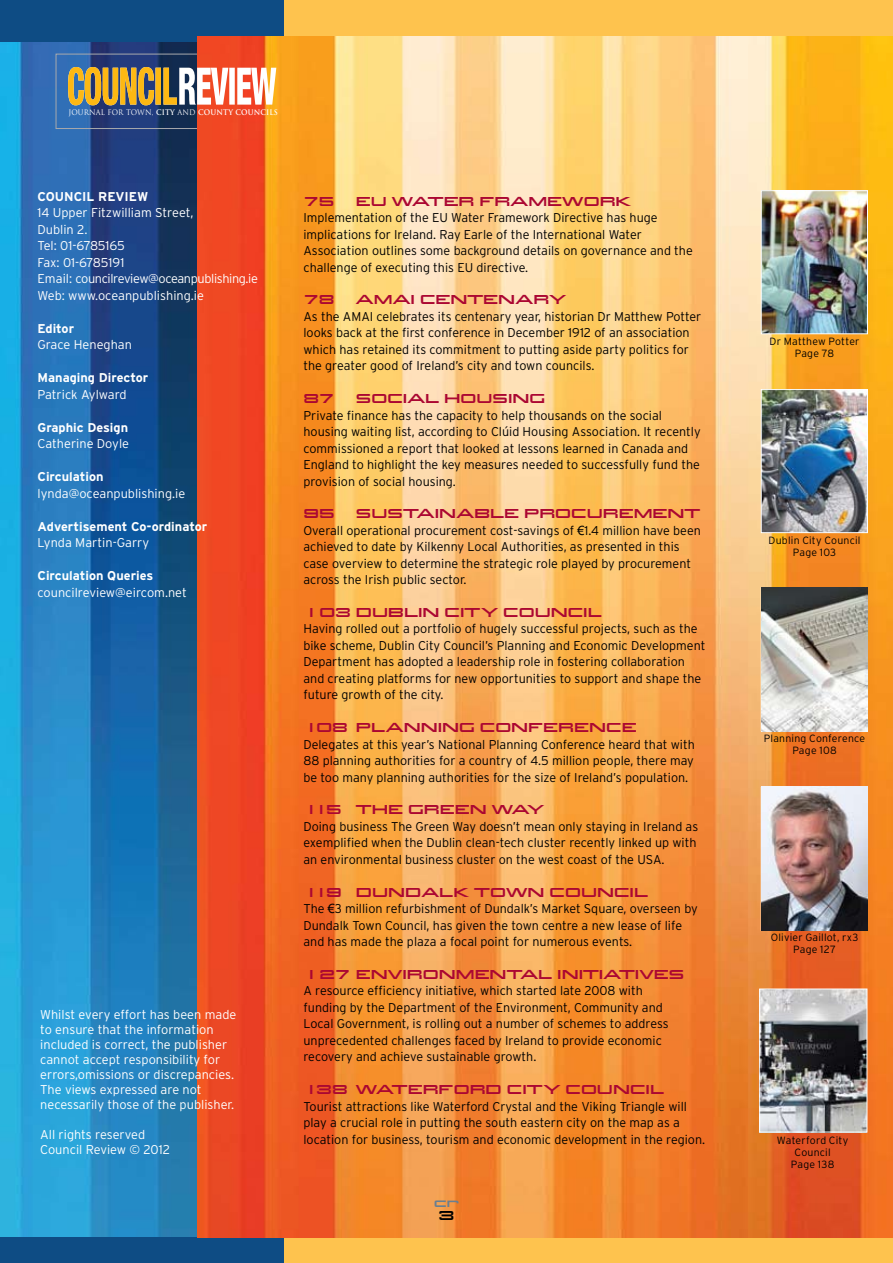
<style>
.page{position:relative;width:893px;height:1263px;background:#fff}
.page>*{position:absolute;margin:0;border:0;box-sizing:border-box;transform-origin:0 0}
.t1{font:13.5px "Aggie URWTOT Nor";color:#ab0732}
.t2{font:13.5px "Aggie URWTOT Nor";color:#6a7f90}
.t3{font:13.5px "Aggie URWTOT Nor";color:#000}
.t4{font:300 12.75px/16.5px "Interstate";color:#000}
.t5{font:300 12.75px/15px "Interstate";color:#fff}
.t6{font:700 12.75px "Interstate";color:#fff}
.t7{font:300 10.5px/12px "Interstate";letter-spacing:.02em;color:#000;text-align:center}
.t8{font:7.5px "Trajan Pro";letter-spacing:.02em;color:#fff;scale:.93 1}
.s1{font-weight:700}
.s2{font-family:"Arial";font-weight:400}
</style>
<div class="page">
<div style="left:253px;top:1199px;width:640px;height:64px;background:#fec34e"></div>
<div style="left:0;top:1198px;width:284px;height:65px;background:#0e4c84"></div>
<img style="left:0;top:41px;width:197px;height:1195px">
<div style="left:253px;top:0;width:640px;height:41px;background:#fec34e"></div>
<div style="left:0;top:0;width:284px;height:41px;background:#0e4c84"></div>
<img style="left:197px;top:37px;width:696px;height:1200px">
<svg style="left:68px;top:67px;width:208px;height:38px"></svg>
<img style="left:763px;top:192px;width:103px;height:140px">
<img style="left:763px;top:391px;width:103px;height:140px">
<img style="left:761px;top:588px;width:106px;height:143px">
<img style="left:761px;top:787px;width:106px;height:143px">
<div style="left:761px;top:190px;width:107px;height:144px;border:1px solid #fff"></div>
<div style="left:761px;top:389px;width:107px;height:144px;border:1px solid #fff"></div>
<img style="left:761px;top:991px;width:104px;height:139px">
<div style="left:759px;top:989px;width:108px;height:143px;border:1px solid #fff"></div>
<p class="t8" style="left:68px;top:107px;width:227px">JOURNAL FOR TOWN, <span class="s1">CITY</span> AND <span class="s1">COUNTY COUNCILS</span></p>
<p class="t6" style="left:38px;top:189px;width:112px">COUNCIL REVIEW</p>
<p class="t5" style="left:38px;top:204px;width:222px;line-height:16.5px">14 Upper Fitzwilliam Street,<br>Dublin 2.<br>Tel: 01-6785165<br>Fax: 01-6785191<br>Email: councilreview@oceanpublishing.ie<br>Web: www.oceanpublishing.ie</p>
<p class="t6" style="left:38px;top:321px;width:38px">Editor</p>
<p class="t5" style="left:38px;top:337px;width:96px">Grace Heneghan</p>
<p class="t6" style="left:38px;top:371px;width:112px">Managing Director</p>
<p class="t5" style="left:38px;top:387px;width:91px">Patrick Aylward</p>
<p class="t6" style="left:38px;top:420px;width:92px">Graphic Design</p>
<p class="t5" style="left:38px;top:436px;width:93px">Catherine Doyle</p>
<p class="t6" style="left:38px;top:470px;width:68px">Circulation</p>
<p class="t5" style="left:38px;top:486px;width:149px">lynda@oceanpublishing.ie</p>
<p class="t6" style="left:38px;top:519px;width:171px">Advertisement Co-ordinator</p>
<p class="t5" style="left:38px;top:535px;width:113px">Lynda Martin-Garry</p>
<p class="t6" style="left:38px;top:569px;width:117px">Circulation Queries</p>
<p class="t5" style="left:38px;top:585px;width:151px">councilreview@eircom.net</p>
<p class="t5" style="left:40px;top:1007px;width:198px">Whilst every effort has been made to ensure that the information included is correct, the publisher cannot accept responsibility for errors,omissions or discrepancies.<br>The views expressed are not necessarily those of the publisher.</p>
<p class="t5" style="left:40px;top:1127px;width:131px">All rights reserved<br>Council Review © 2012</p>
<p class="t1" style="left:303px;top:193px;width:32px">75</p>
<p class="t1" style="left:356px;top:193px;width:277px">EU WATER F RAM EWORK</p>
<p class="t4" style="left:303px;top:209px;width:391px">Implementation of the EU Water Framework Directive has huge implications for Ireland. Ray Earle of the International Water Association outlines some background details on governance and the challenge of executing this EU directive.</p>
<p class="t1" style="left:303px;top:292px;width:33px">78</p>
<p class="t1" style="left:356px;top:292px;width:212px">AMAI CENTENARY</p>
<p class="t4" style="left:303px;top:308px;width:399px">As the AMAI celebrates its centenary year, historian Dr Matthew Potter looks back at the first conference in December 1912 of an association which has retained its commitment to putting aside party politics for the greater good of Ireland’s city and town councils.</p>
<p class="t1" style="left:303px;top:391px;width:33px">87</p>
<p class="t1" style="left:356px;top:391px;width:191px">SOCIAL HOUSING</p>
<p class="t4" style="left:303px;top:407px;width:399px">Private finance has the capacity to help thousands on the social housing waiting list, according to Clúid Housing Association. It recently commissioned a report that looked at lessons learned in Canada and England to highlight the key measures needed to successfully fund the provision of social housing.</p>
<p class="t1" style="left:303px;top:506px;width:33px">95</p>
<p class="t1" style="left:356px;top:506px;width:346px">SUSTAINABLE PROCU REM ENT</p>
<p class="t4" style="left:303px;top:522px;width:399px">Overall operational procurement cost-savings of <span class="s2">€</span>1.4 million have been achieved to date by Kilkenny Local Authorities, as presented in this case overview to determine the strategic role played by procurement across the Irish public sector.</p>
<p class="t1" style="left:303px;top:605px;width:66px">103 DUBLIN</p>
<p class="t1" style="left:445px;top:605px;width:103px">CITY COUNCIL</p>
<p class="t4" style="left:303px;top:621px;width:403px">Having rolled out a portfolio of hugely successful projects, such as the bike scheme, Dublin City Council’s Planning and Economic Development Department has adopted a leadership role in fostering collaboration and creating platforms for new opportunities to support and shape the future growth of the city.</p>
<p class="t1" style="left:303px;top:720px;width:115px">108 PLANNIN</p>
<p class="t1" style="left:459px;top:720px;width:147px">G CONFERENC</p>
<p class="t1" style="left:622px;top:720px;width:16px">E</p>
<p class="t4" style="left:303px;top:736px;width:393px;text-align:justify">Delegates at this year’s National Planning Conference heard that with 88 planning authorities for a country of 4.5 million people, there may be too many planning authorities for the size of Ireland’s population.</p>
<p class="t1" style="left:303px;top:802px;width:182px">115 THE GREENW</p>
<p class="t1" style="left:512px;top:802px;width:34px">AY</p>
<p class="t4" style="left:303px;top:818px;width:396px">Doing business The Green Way doesn’t mean only staying in Ireland as exemplified when the Dublin clean-tech cluster recently linked up with an environmental business cluster on the west coast of the USA.</p>
<p class="t1" style="left:303px;top:884px;width:70px">119 DUN</p>
<p class="t1" style="left:405px;top:884px;width:80px">DALK TOW</p>
<p class="t1" style="left:528px;top:884px;width:122px">N COUNCIL</p>
<p class="t4" style="left:303px;top:900px;width:396px">The <span class="s2">€</span>3 million refurbishment of Dundalk’s Market Square, overseen by<br>Dundalk Town Council, has given the town centre a new lease of life and has made the plaza a focal point for numerous events.</p>
<p class="t1" style="left:303px;top:966px;width:69px">127 EN</p>
<p class="t1" style="left:388px;top:966px;width:69px">VIRONM</p>
<p class="t1" style="left:475px;top:966px;width:209px">ENTAL INITIATIVES</p>
<p class="t4" style="left:303px;top:982px;width:367px">A resource efficiency initiative, which started late 2008 with funding by the Department of the Environment, Community and Local Government, is rolling out a number of schemes to address unprecedented challenges faced by Ireland to provide economic recovery and achieve sustainable growth.</p>
<p class="t1" style="left:303px;top:1082px;width:308px">138 WATERFORD CITY COUNCIL</p>
<p class="t4" style="left:303px;top:1098px;width:403px">Tourist attractions like Waterford Crystal and the Viking Triangle will play a crucial role in putting the south eastern city on the map as a location for business, tourism and economic development in the region.</p>
<p class="t2" style="left:434px;top:1194px;width:27px">CR</p>
<p class="t3" style="left:438px;top:1208px;width:17px">3</p>
<p class="t7" style="left:769px;top:335px;width:91px">Dr Matthew Potter<br>Page 78</p>
<p class="t7" style="left:769px;top:534px;width:93px">Dublin City Council<br>Page 103</p>
<p class="t7" style="left:764px;top:732px;width:103px">Planning Conference<br>Page 108</p>
<p class="t7" style="left:771px;top:931px;width:89px">Olivier Gaillot, rx3<br>Page 127</p>
<p class="t7" style="left:777px;top:1134px;width:73px">Waterford City<br>Council<br>Page 138</p>
</div>
